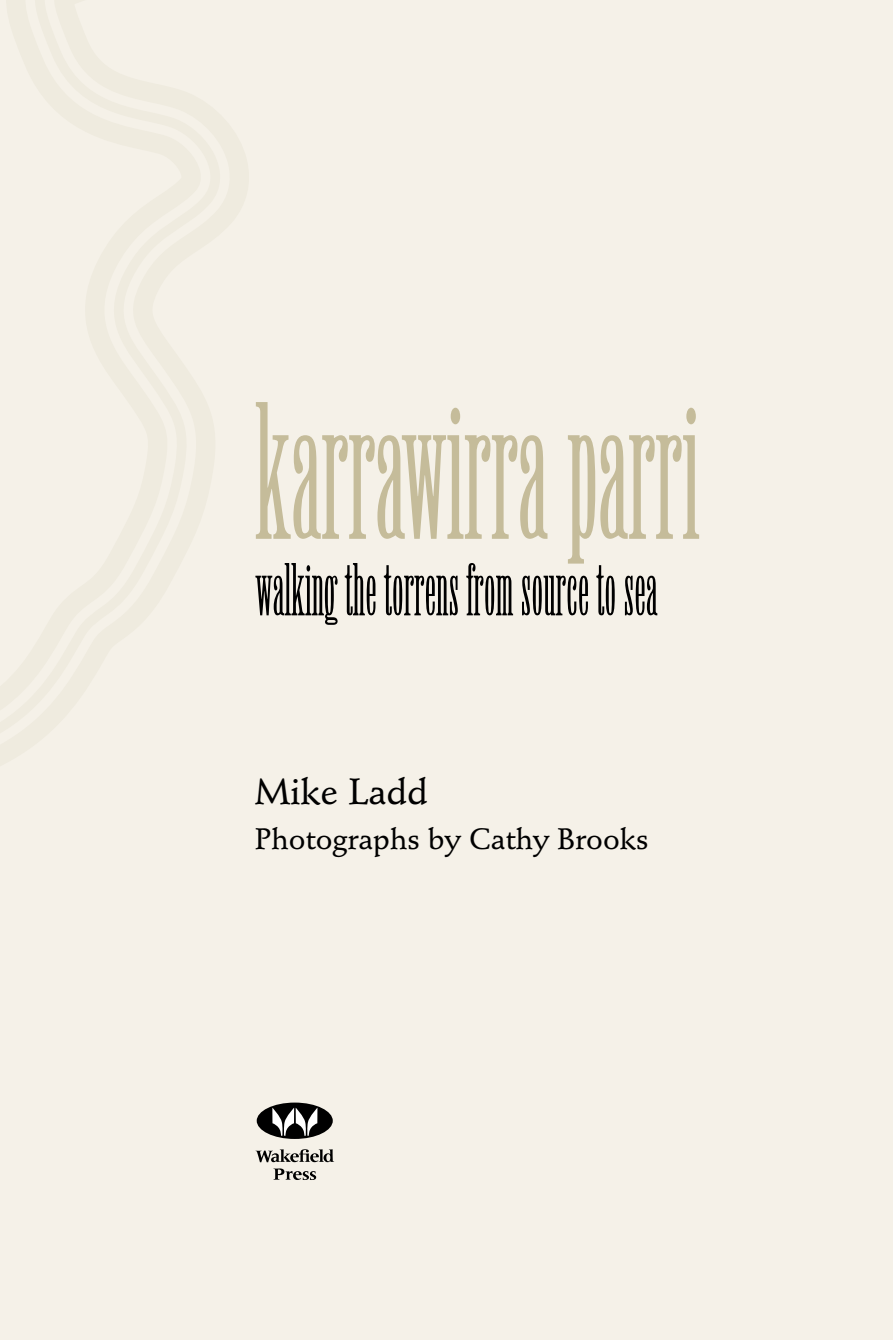
<style>
.page{position:relative;width:893px;height:1340px;background:#fff}
.page>*{position:absolute;margin:0;border:0;box-sizing:border-box;transform-origin:0 0}
.t1{font:182.25px "Willow";color:#c5bc9a}
.t2{font:69.75px "Willow";color:#000}
.t3{font:500 36px "Stempel Schneidler";color:#000}
.t4{font:500 29.25px "Stempel Schneidler";color:#000}
</style>
<div class="page">
<div style="left:0;top:0;width:893px;height:1339px;background:#f5f1e8"></div>
<div style="left:257px;top:1102px;width:76px;height:36px;background:#000;border-radius:50%"></div>
<svg style="left:272px;top:1107px;width:45px;height:28px"></svg>
<svg style="left:273px;top:1168px;width:43px;height:11px"></svg>
<svg style="left:256px;top:1149px;width:78px;height:13px"></svg>
<h1 class="t1" style="left:255px;top:385px;width:446px">karrawirra parri</h1>
<p class="t2" style="left:255px;top:556px;width:404px">walking the torrens from source to sea</p>
<p class="t3" style="left:255px;top:770px;width:174px">Mike Ladd</p>
<p class="t4" style="left:255px;top:821px;width:395px">Photographs by Cathy Brooks</p>
</div>
